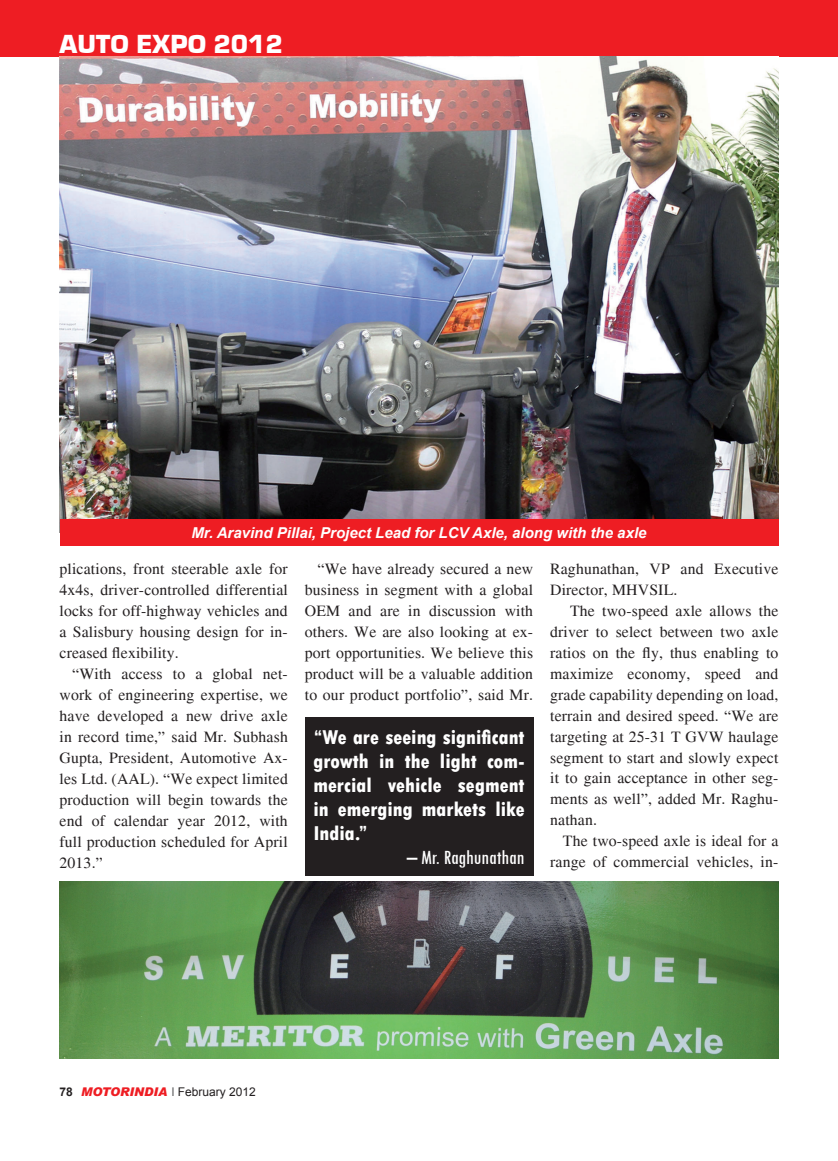
<style>
.page{position:relative;width:838px;height:1161px;background:#fff}
.page>*{position:absolute;margin:0;border:0;box-sizing:border-box;transform-origin:0 0}
.t1{font:900 27px "Eurostile";color:#fff}
.t2{font:800 condensed 21px/24px "Tw Cen";color:#fff;text-align:justify}
.t3{font:condensed 21px "Tw Cen";color:#fff}
.t4{font:15.75px/21px "Times";letter-spacing:.01em;color:#231f20;text-align:justify}
.t5{font:italic 700 15px "Arial";color:#fff}
.t6{font:12px "Arial";color:#231f20}
.s1{font-weight:700}
.s2{font-weight:900;font-style:italic;color:#ee1d23}
.s3{color:#57585a}
</style>
<div class="page">
<div style="left:0;top:0;width:838px;height:56px;background:#ee1d23"></div>
<img style="left:60px;top:56px;width:718px;height:463px">
<div style="left:60px;top:519px;width:718px;height:27px;background:#ee1d23"></div>
<img style="left:60px;top:881px;width:718px;height:178px">
<div style="left:305px;top:717px;width:228px;height:159px;background:#231f20"></div>
<h1 class="t1" style="left:60px;top:30px;width:225px">AUTO EXPO 2012</h1>
<p class="t5" style="left:191px;top:523px;width:456px">Mr. Aravind Pillai, Project Lead for LCV Axle, along with the axle</p>
<p class="t4" style="left:60px;top:558px;width:230px">plications, front steerable axle for 4x4s, driver-controlled differential locks for off-highway vehicles and a Salisbury housing design for in&shy;creased flexibility.</p>
<p class="t4" style="left:60px;top:663px;width:230px;text-indent:13px">“With access to a global net&shy;work of engineering expertise, we have developed a new drive axle in record time,” said Mr. Subhash Gupta, President, Automotive Ax&shy;les Ltd. (AAL). “We expect limited production will begin towards the end of calendar year 2012, with full production scheduled for April 2013.”</p>
<p class="t4" style="left:305px;top:558px;width:230px;text-indent:13px">“We have already secured a new business in segment with a global OEM and are in discussion with others. We are also looking at ex&shy;port opportunities. We believe this product will be a valuable addition to our product portfolio”, said Mr.</p>
<p class="t4" style="left:550px;top:558px;width:230px">Raghunathan, VP and Executive<br>Director, MHVSIL.</p>
<p class="t4" style="left:550px;top:600px;width:230px;text-indent:20px">The two-speed axle allows the driver to select between two axle ratios on the fly, thus enabling to maximize economy, speed and grade capability depending on load, terrain and desired speed. “We are targeting at 25-31 T GVW haulage segment to start and slowly expect it to gain acceptance in other seg&shy;ments as well”, added Mr. Raghu&shy;nathan.</p>
<p class="t4" style="left:550px;top:831px;width:230px;text-align:right">The two-speed axle is ideal for a range of commercial vehicles, in-</p>
<h2 class="t2" style="left:313px;top:725px;width:213px">“We are seeing significant growth in the light com&shy;mercial vehicle segment in emerging markets like India.”</h2>
<h2 class="t3" style="left:407px;top:844px;width:119px">– Mr. Raghunathan</h2>
<p class="t6" style="left:60px;top:1084px;width:198px"><span class="s1">78</span> <span class="s2">MOTORINDIA</span> <span class="s3">l</span> February 2012</p>
</div>
